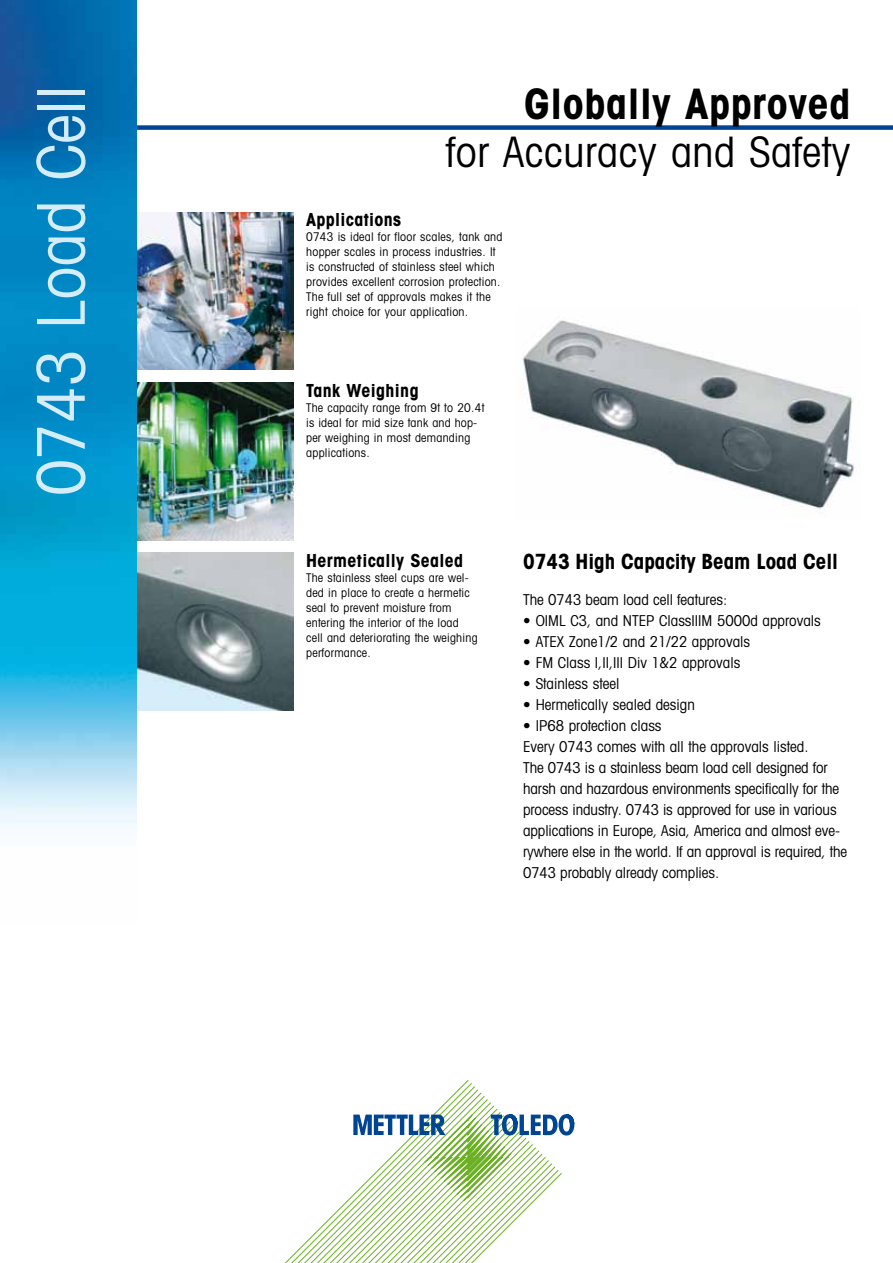
<style>
.page{position:relative;width:893px;height:1263px;background:#fff}
.page>*{position:absolute;margin:0;border:0;box-sizing:border-box;transform-origin:0 0}
.t1{font:condensed 66px "Avant Garde";color:#d5edfa}
.t2{font:condensed 42px "Avant Garde";letter-spacing:.015em;color:#000}
.t3{font:700 condensed 42px "Avant Garde";letter-spacing:.015em;color:#000}
.t4{font:700 condensed 21px "Avant Garde";color:#000}
.t5{font:700 condensed 18px "Avant Garde";letter-spacing:.02em;color:#000}
.t6{font:condensed 15px/21px "Avant Garde";letter-spacing:-.005em;color:#000}
.t7{font:condensed 12px/15px "Avant Garde";letter-spacing:.02em;color:#000}
</style>
<div class="page">
<img style="left:136px;top:213px;width:157px;height:157px">
<img style="left:136px;top:383px;width:157px;height:157px">
<img style="left:136px;top:553px;width:157px;height:157px">
<div style="left:111px;top:125px;width:782px;height:5px;background:#004595"></div>
<img style="left:0;top:0;width:136px;height:828px">
<svg style="left:285px;top:1080px;width:250px;height:183px"></svg>
<svg style="left:353px;top:1114px;width:221px;height:87px"></svg>
<img style="left:522px;top:320px;width:332px;height:189px">
<h1 class="t1" style="left:20px;top:496px;width:412px;rotate:-90deg">0743 Load Cell</h1>
<h2 class="t3" style="left:524px;top:77px;width:328px">Globally Approved</h2>
<h2 class="t2" style="left:446px;top:126px;width:406px">for Accuracy and Safety</h2>
<p class="t5" style="left:306px;top:208px;width:96px">Applications</p>
<p class="t7" style="left:306px;top:229px;width:198px">0743 is ideal for floor scales, tank and hopper scales in process industries. It is constructed of stainless steel which provides excellent corrosion -protection.<br>The full set of approvals makes it the right choice for your -application.</p>
<p class="t5" style="left:306px;top:379px;width:114px">Tank Weighing</p>
<p class="t7" style="left:306px;top:400px;width:180px">The capacity range from 9t to 20.4t is ideal for mid size tank and hop&shy;per weighing in most demanding applications.</p>
<p class="t5" style="left:306px;top:549px;width:158px">Hermetically Sealed</p>
<p class="t7" style="left:306px;top:570px;width:173px">The stainless steel cups are wel&shy;ded in place to create a hermetic seal to prevent moisture from entering the interior of the load cell and deteriorating the weighing performance.</p>
<h3 class="t4" style="left:523px;top:548px;width:317px">0743 High Capacity Beam Load Cell</h3>
<p class="t6" style="left:523px;top:589px;width:206px">The 0743 beam load cell features:</p>
<p class="t6" style="left:523px;top:610px;width:299px">• OIML C3, and NTEP ClassIIIM 5000d approvals</p>
<p class="t6" style="left:523px;top:631px;width:229px">• ATEX Zone1/2 and 21/22 approvals</p>
<p class="t6" style="left:523px;top:652px;width:219px">• FM Class I,II,III Div 1&amp;2 approvals</p>
<p class="t6" style="left:523px;top:673px;width:98px">• Stainless steel</p>
<p class="t6" style="left:523px;top:694px;width:173px">• Hermetically sealed design</p>
<p class="t6" style="left:523px;top:715px;width:326px">• IP68 protection class<br>Every 0743 comes with all the approvals listed.<br>The 0743 is a stainless beam load cell designed for harsh and hazardous environments specifically for the process industry. 0743 is approved for use in various applications in Europe, Asia, America and almost eve&shy;rywhere else in the world. If an approval is required, the 0743 probably already complies.</p>
</div>
